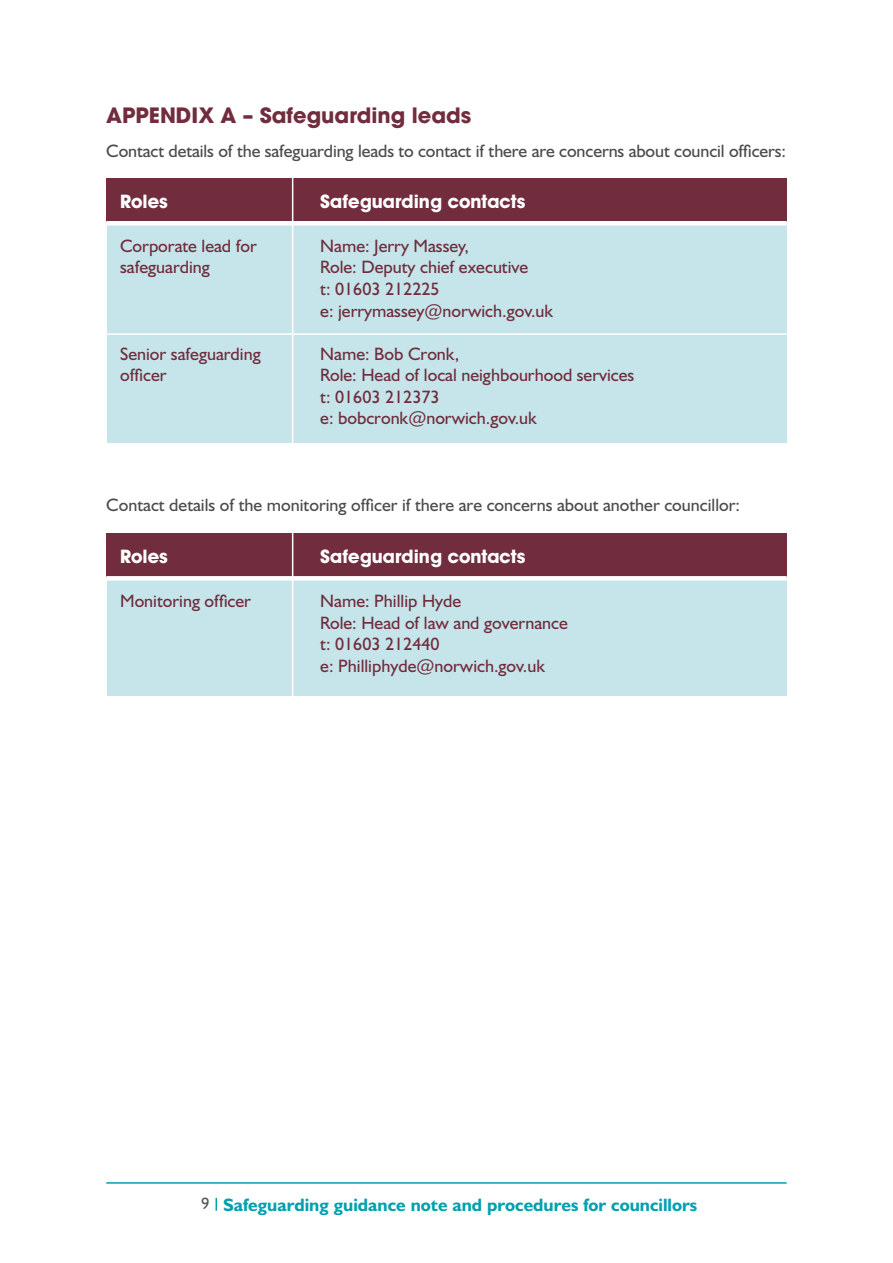
<style>
.page{position:relative;width:893px;height:1263px;background:#fff}
.page>*{position:absolute;margin:0;border:0;box-sizing:border-box;transform-origin:0 0}
.t1{font:700 21px "Avant Garde";color:#712c3d}
.t2{font:700 18.75px "Avant Garde IT Cby BT";color:#fff}
.t3{font:18px/21.6px "Humanist 521 BT";color:#712c3d}
.t4{font:18px "Humanist 521 BT";letter-spacing:-.005em;color:#4b4c4d}
.t5{font:700 18px "Humanist 521 BT";color:#00a0b0}
.s1{font-weight:400;font-size:16.5px;color:#57585a}
</style>
<div class="page">
<svg style="left:216px;top:1198px;width:1px;height:13px"></svg>
<hr style="left:106px;top:1182px;width:681px;height:2px;background:#00a0b0">
<div style="left:107px;top:215px;width:680px;height:227px;background:#c5e5ea"></div>
<div style="left:107px;top:570px;width:680px;height:126px;background:#c5e5ea"></div>
<div style="left:106px;top:178px;width:681px;height:44px;background:#712c3d"></div>
<div style="left:106px;top:533px;width:681px;height:44px;background:#712c3d"></div>
<hr style="left:292px;top:176px;width:1px;height:270px;background:#fff">
<hr style="left:292px;top:531px;width:1px;height:169px;background:#fff">
<hr style="left:106px;top:333px;width:681px;height:2px;background:#fff">
<hr style="left:106px;top:221px;width:681px;height:4px;background:#fff">
<div style="left:106px;top:576px;width:681px;height:5px;background:#fff"></div>
<p class="t1" style="left:106px;top:102px;width:367px">APPENDIX A – Safeguarding leads</p>
<p class="t4" style="left:106px;top:140px;width:681px">Contact details of the safeguarding leads to contact if there are concerns about council officers:</p>
<p class="t2" style="left:120px;top:189px;width:49px">Roles</p>
<p class="t3" style="left:120px;top:235px;width:138px">Corporate lead for safeguarding</p>
<p class="t3" style="left:120px;top:342px;width:142px">Senior safeguarding officer</p>
<p class="t2" style="left:320px;top:189px;width:207px">Safeguarding contacts</p>
<p class="t3" style="left:320px;top:235px;width:234px">Name: Jerry Massey,<br>Role: Deputy chief executive<br>t: 01603 212225<br>e: jerrymassey@norwich.gov.uk</p>
<p class="t3" style="left:320px;top:342px;width:316px">Name: Bob Cronk,<br>Role: Head of local neighbourhood services t: 01603 212373<br>e: bobcronk@norwich.gov.uk</p>
<p class="t4" style="left:106px;top:494px;width:635px">Contact details of the monitoring officer if there are concerns about another councillor:</p>
<p class="t2" style="left:120px;top:544px;width:49px">Roles</p>
<p class="t3" style="left:120px;top:590px;width:132px">Monitoring officer</p>
<p class="t2" style="left:320px;top:544px;width:207px">Safeguarding contacts</p>
<p class="t3" style="left:320px;top:590px;width:249px">Name: Phillip Hyde<br>Role: Head of law and governance t: 01603 212440<br>e: Philliphyde@norwich.gov.uk</p>
<p class="t5" style="left:201px;top:1193px;width:498px"><span class="s1">9</span> Safeguarding guidance note and procedures for councillors</p>
</div>
